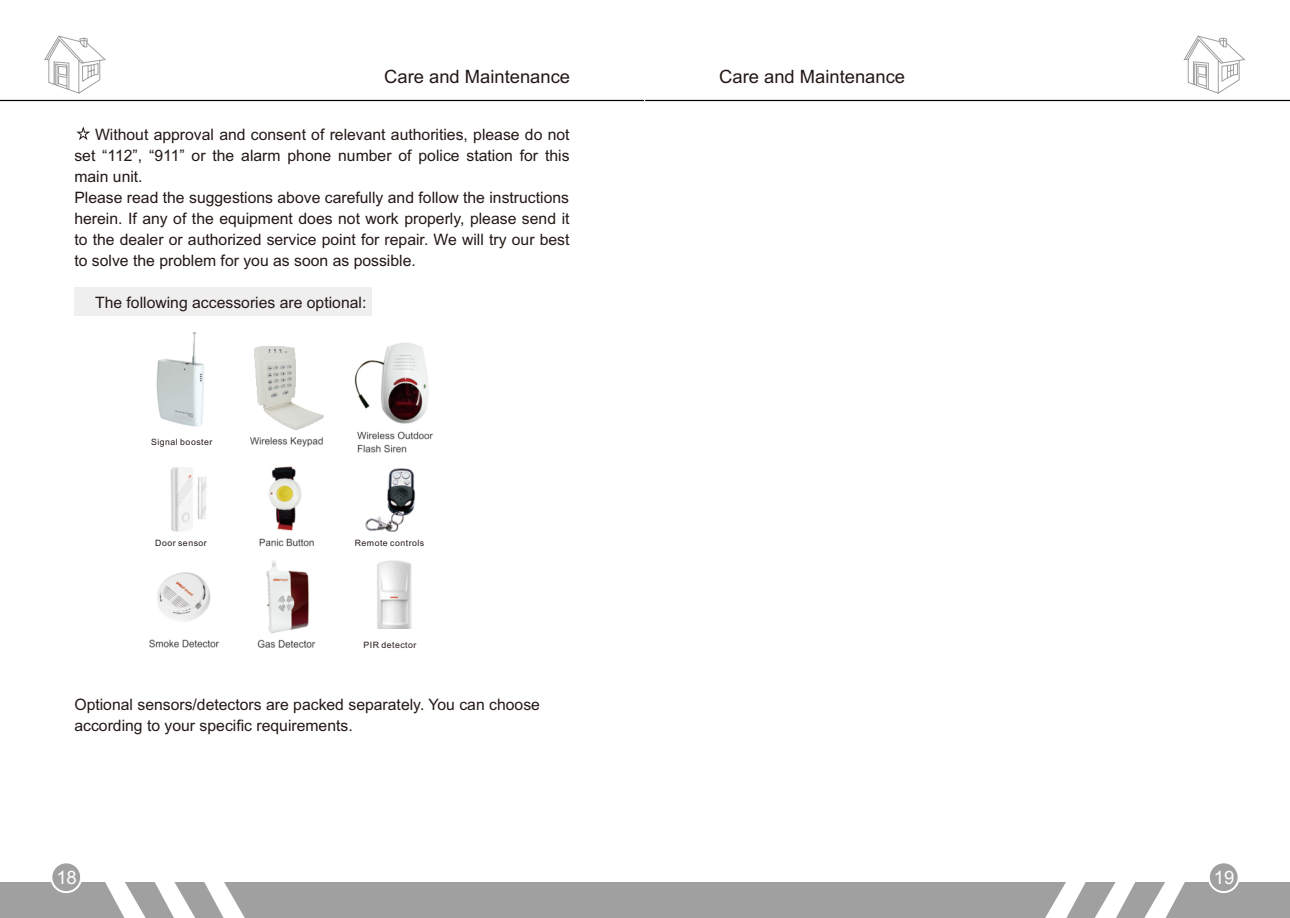
<style>
.page{position:relative;width:1290px;height:918px;background:#fff}
.page>*{position:absolute;margin:0;border:0;box-sizing:border-box;transform-origin:0 0}
.t1{font:18.55px "Arial";color:#fff}
.t2{font:18.38px "Arial";color:#231916}
.t3{font:15.75px/21.2px "Arial";color:#231916}
.t4{font:8.75px "Arial";letter-spacing:.055em;color:#231916}
</style>
<div class="page">
<div style="left:74px;top:288px;width:297px;height:28px;background:#efeff0"></div>
<img style="left:150px;top:332px;width:283px;height:316px">
<div style="left:249px;top:355px;width:79px;height:76px;background:#fff"></div>
<img style="left:255px;top:346px;width:68px;height:84px">
<div style="left:146px;top:431px;width:88px;height:21px;background:#fff"></div>
<div style="left:146px;top:533px;width:88px;height:21px;background:#fff"></div>
<div style="left:342px;top:629px;width:107px;height:29px;background:#fff"></div>
<div style="left:342px;top:532px;width:107px;height:23px;background:#fff"></div>
<hr style="left:0;top:100px;width:644px;height:1px;background:#000">
<hr style="left:645px;top:100px;width:645px;height:1px;background:#000">
<svg style="left:44px;top:35px;width:62px;height:59px"></svg>
<svg style="left:1183px;top:35px;width:63px;height:59px"></svg>
<div style="left:0;top:882px;width:645px;height:35px;background:#a0a0a1"></div>
<svg style="left:204px;top:882px;width:41px;height:36px"></svg>
<svg style="left:154px;top:882px;width:41px;height:36px"></svg>
<svg style="left:105px;top:882px;width:41px;height:36px"></svg>
<div style="left:50px;top:861px;width:32px;height:32px;background:#a0a0a1;border:2px solid #fff;border-radius:50%"></div>
<div style="left:645px;top:882px;width:645px;height:35px;background:#a0a0a1"></div>
<svg style="left:1045px;top:882px;width:41px;height:36px"></svg>
<svg style="left:1095px;top:882px;width:40px;height:36px"></svg>
<svg style="left:1144px;top:882px;width:41px;height:36px"></svg>
<div style="left:1208px;top:861px;width:31px;height:32px;background:#a0a0a1;border:2px solid #fff;border-radius:50%"></div>
<svg style="left:76px;top:127px;width:14px;height:13px"></svg>
<p class="t2" style="left:384px;top:69px;width:187px">Care and Maintenance</p>
<p class="t2" style="left:719px;top:69px;width:187px">Care and Maintenance</p>
<p class="t3" style="left:74px;top:125px;width:497px;text-indent:21px">Without approval and consent of relevant authorities, please do not set “112”, “911” or the alarm phone number of police station for this main unit.<br>Please read the suggestions above carefully and follow the instructions herein. If any of the equipment does not work properly, please send it to the dealer or authorized service point for repair. We will try our best to solve the problem for you as soon as possible.</p>
<p class="t3" style="left:95px;top:294px;width:273px">The following accessories are optional:</p>
<p class="t4" style="left:151px;top:438px;width:63px">Signal booster</p>
<p class="t4" style="left:155px;top:539px;width:53px">Door sensor</p>
<p class="t4" style="left:355px;top:539px;width:71px">Remote controls</p>
<p class="t4" style="left:363px;top:642px;width:55px">PIR detector</p>
<p class="t3" style="left:74px;top:695px;width:467px">Optional sensors/detectors are packed separately. You can choose according to your specific requirements.</p>
<p class="t1" style="left:56px;top:870px;width:22px">18</p>
<p class="t1" style="left:1214px;top:870px;width:22px">19</p>
</div>
